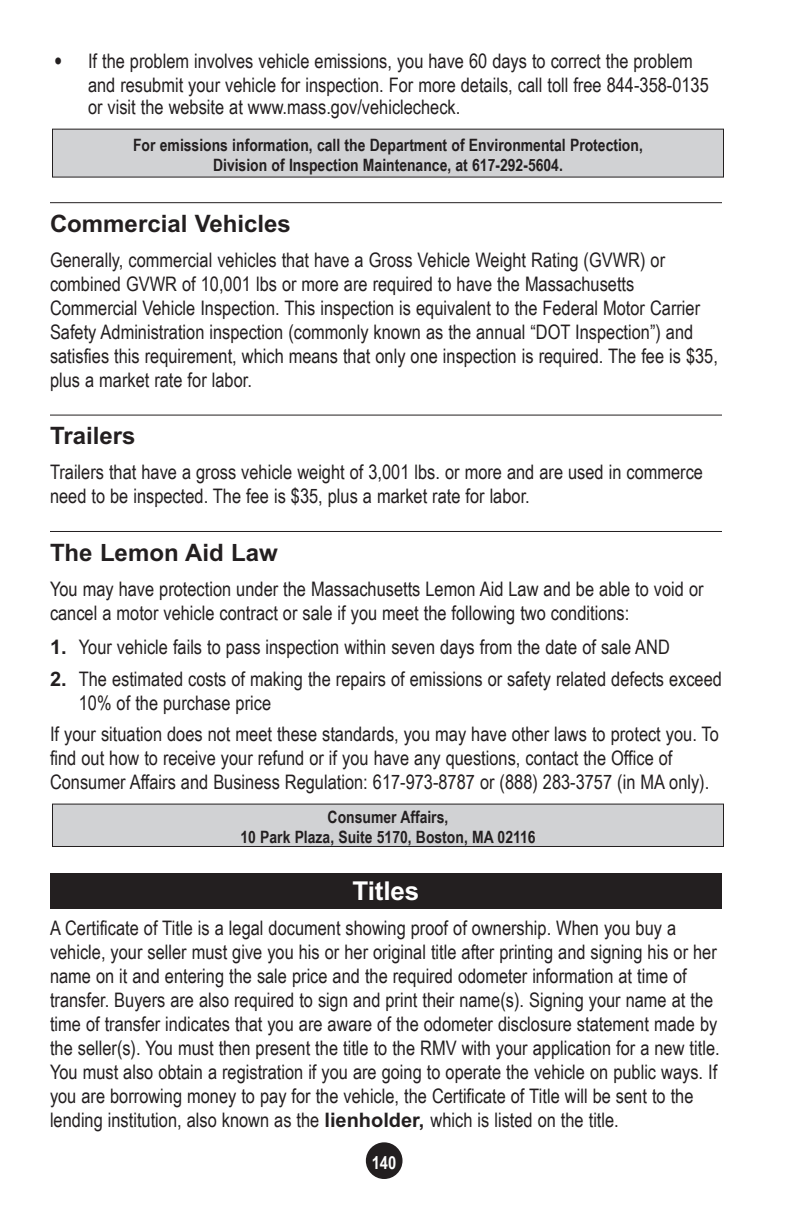
<style>
.page{position:relative;width:792px;height:1224px;background:#fff}
.page>*{position:absolute;margin:0;border:0;box-sizing:border-box;transform-origin:0 0}
.head_1_full_page_-_H{font:700 26px "Arial";letter-spacing:-.005em;color:#fff}
.head_2_-_H3{font:700 24px "Arial";color:#231f20}
.body_text_-_P{font:20px/24px "Arial Narrow";color:#231f20}
.bullet_list_-_P{font:20px/24px "Arial Narrow";color:#231f20}
.num_list_-_P{font:20px/24px "Arial Narrow";color:#231f20}
.t1{font:700 18px "Arial Narrow";color:#fff}
.sidebar_-_P{font:700 17px "Arial Narrow";color:#231f20}
.s1{font-size:28px}
.s2{font-family:"Arial";font-weight:700}
</style>
<div class="page">
<div style="left:367px;top:1143px;width:35px;height:35px;background:#231f20;border-radius:50%"></div>
<div style="left:366px;top:1142px;width:37px;height:37px;border:2px solid #231f20;border-radius:50%"></div>
<hr style="left:50px;top:202px;width:672px;height:1px;background:#231f20">
<hr style="left:50px;top:415px;width:672px;height:1px;background:#231f20">
<hr style="left:50px;top:531px;width:672px;height:1px;background:#231f20">
<div style="left:52px;top:129px;width:672px;height:48px;background:#d1d2d4"></div>
<div style="left:52px;top:804px;width:672px;height:42px;background:#d1d2d4"></div>
<div style="left:52px;top:804px;width:672px;height:43px;border:1px solid #231f20"></div>
<div style="left:50px;top:873px;width:672px;height:36px;background:#231f20"></div>
<p class="bullet_list_-_P" style="left:88px;top:49px;width:622px;text-indent:-34px"><span class="s1">•</span> If the problem involves vehicle emissions, you have 60 days to correct the problem and resubmit your vehicle for inspection. For more details, call toll free 844-358-0135</p>
<p class="bullet_list_-_P" style="left:88px;top:95px;width:374px">or visit the website at www.mass.gov/vehiclecheck.</p>
<p class="sidebar_-_P" style="left:133px;top:132px;width:511px">For emissions information, call the Department of Environmental Protection,</p>
<p class="sidebar_-_P" style="left:213px;top:152px;width:351px">Division of Inspection Maintenance, at 617-292-5604.</p>
<h3 class="head_2_-_H3" style="left:50px;top:208px;width:242px">Commercial Vehicles</h3>
<p class="body_text_-_P" style="left:50px;top:247px;width:670px">Generally, commercial vehicles that have a Gross Vehicle Weight Rating (GVWR) or combined GVWR of 10,001 lbs or more are required to have the Massachusetts Commercial Vehicle Inspection. This inspection is equivalent to the Federal Motor Carrier Safety Administration inspection (commonly known as the annual “DOT Inspection”) and satisfies this requirement, which means that only one inspection is required. The fee is $35, plus a market rate for labor.</p>
<h3 class="head_2_-_H3" style="left:50px;top:420px;width:87px">Trailers</h3>
<p class="body_text_-_P" style="left:50px;top:459px;width:655px">Trailers that have a gross vehicle weight of 3,001 lbs. or more and are used in commerce need to be inspected. The fee is $35, plus a market rate for labor.</p>
<h3 class="head_2_-_H3" style="left:50px;top:537px;width:229px">The Lemon Aid Law</h3>
<p class="body_text_-_P" style="left:50px;top:576px;width:655px">You may have protection under the Massachusetts Lemon Aid Law and be able to void or cancel a motor vehicle contract or sale if you meet the following two conditions:</p>
<p class="num_list_-_P" style="left:50px;top:635px;width:621px"><span class="s2">1.</span> Your vehicle fails to pass inspection within seven days from the date of sale AND</p>
<p class="num_list_-_P" style="left:79px;top:666px;width:645px;text-indent:-29px"><span class="s2">2.</span> The estimated costs of making the repairs of emissions or safety related defects exceed<br>10% of the purchase price</p>
<p class="body_text_-_P" style="left:50px;top:721px;width:670px">If your situation does not meet these standards, you may have other laws to protect you. To find out how to receive your refund or if you have any questions, contact the Office of<br>Consumer Affairs and Business Regulation: 617-973-8787 or (888) 283-3757 (in MA only).</p>
<p class="sidebar_-_P" style="left:328px;top:804px;width:122px">Consumer Affairs,</p>
<p class="sidebar_-_P" style="left:240px;top:825px;width:297px">10 Park Plaza, Suite 5170, Boston, MA 02116</p>
<h2 class="head_1_full_page_-_H" style="left:353px;top:874px;width:68px">Titles</h2>
<p class="body_text_-_P" style="left:50px;top:916px;width:671px">A Certificate of Title is a legal document showing proof of ownership. When you buy a vehicle, your seller must give you his or her original title after printing and signing his or her name on it and entering the sale price and the required odometer information at time of transfer. Buyers are also required to sign and print their name(s). Signing your name at the time of transfer indicates that you are aware of the odometer disclosure statement made by the seller(s). You must then present the title to the RMV with your application for a new title.<br>You must also obtain a registration if you are going to operate the vehicle on public ways. If you are borrowing mon ey to pay for the vehicle, the Certificate of Title will be sent to the lending institution, also known as the <span class="s2">lien hold er,</span> which is list ed on the title.</p>
<p class="t1" style="left:372px;top:1149px;width:26px">140</p>
</div>
